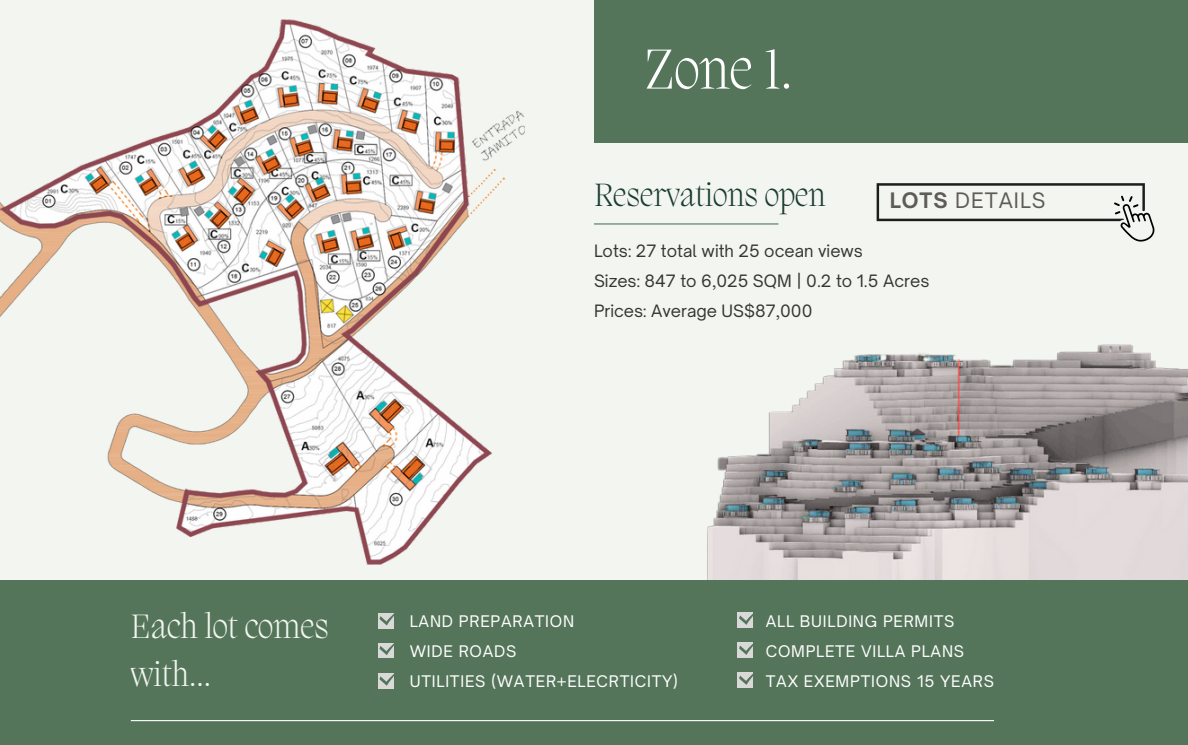
<style>
.page{position:relative;width:1188px;height:745px;background:#f3f6f0}
.page>*{position:absolute;margin:0;border:0;box-sizing:border-box;transform-origin:0 0}
.t1{font:200 57.75px "Migra";color:#fff}
.t2{font:200 34.65px/48.2px "Migra";color:#f3f6f0}
.t3{font:200 33px "Migra";color:#1a3c31}
.t4{font:20.4px "Open Sauce One";letter-spacing:.05em;color:#5e5b58}
.t5{font:16.35px "Open Sauce One";color:#373533}
.t6{font:15.3px "Open Sauce One";letter-spacing:.05em;color:#fff}
.s1{font-weight:700}
</style>
<div class="page">
<img style="left:707px;top:344px;width:481px;height:236px">
<img style="left:0;top:20px;width:524px;height:544px">
<div style="left:594px;top:0;width:594px;height:143px;background:#54755a"></div>
<div style="left:0;top:580px;width:1188px;height:165px;background:#54755a"></div>
<div style="left:378px;top:673px;width:16px;height:15px;background:#d9d9d9"></div>
<svg style="left:379px;top:674px;width:15px;height:12px"></svg>
<div style="left:378px;top:643px;width:16px;height:15px;background:#d9d9d9"></div>
<svg style="left:379px;top:643px;width:15px;height:12px"></svg>
<div style="left:378px;top:613px;width:16px;height:15px;background:#d9d9d9"></div>
<svg style="left:379px;top:613px;width:15px;height:12px"></svg>
<hr style="left:131px;top:720px;width:863px;height:1px;background:#fff">
<div style="left:738px;top:672px;width:15px;height:15px;background:#d9d9d9"></div>
<svg style="left:739px;top:674px;width:14px;height:11px"></svg>
<div style="left:738px;top:642px;width:15px;height:15px;background:#d9d9d9"></div>
<svg style="left:739px;top:644px;width:14px;height:11px"></svg>
<div style="left:738px;top:612px;width:15px;height:15px;background:#d9d9d9"></div>
<svg style="left:739px;top:613px;width:14px;height:12px"></svg>
<hr style="left:594px;top:223px;width:184px;height:1px;background:#54755a">
<svg style="left:877px;top:183px;width:277px;height:58px"></svg>
<p class="t1" style="left:644px;top:42px;width:150px">Zone 1.</p>
<p class="t3" style="left:594px;top:179px;width:233px">Reservations open</p>
<p class="t4" style="left:890px;top:188px;width:157px"><span class="s1">LOTS</span> DETAILS</p>
<p class="t5" style="left:594px;top:240px;width:271px">Lots: 27 total with 25 ocean views</p>
<p class="t5" style="left:594px;top:271px;width:337px">Sizes: 847 to 6,025 SQM | 0.2 to 1.5 Acres</p>
<p class="t5" style="left:594px;top:301px;width:220px">Prices: Average US$87,000</p>
<p class="t2" style="left:131px;top:605px;width:200px">Each lot comes with...</p>
<p class="t6" style="left:766px;top:611px;width:190px">ALL BUILDING PERMITS</p>
<p class="t6" style="left:410px;top:611px;width:166px">LAND PREPARATION</p>
<p class="t6" style="left:410px;top:641px;width:108px">WIDE ROADS</p>
<p class="t6" style="left:410px;top:671px;width:270px">UTILITIES (WATER+ELECRTICITY)</p>
<p class="t6" style="left:766px;top:641px;width:200px">COMPLETE VILLA PLANS</p>
<p class="t6" style="left:766px;top:671px;width:230px">TAX EXEMPTIONS 15 YEARS</p>
</div>
